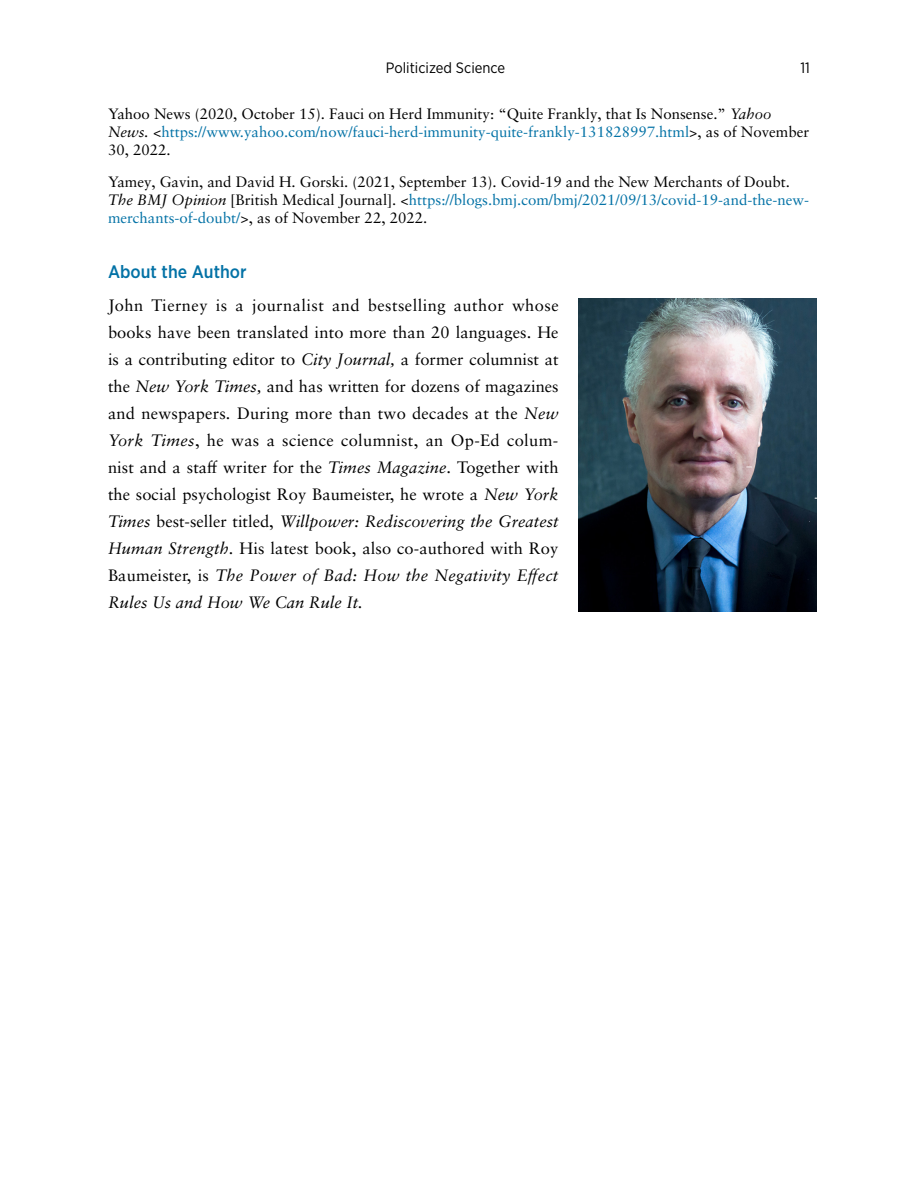
<style>
.page{position:relative;width:918px;height:1188px;background:#fff}
.page>*{position:absolute;margin:0;border:0;box-sizing:border-box;transform-origin:0 0}
.t1{font:500 18px "Gotham Narrow";color:#0372a6}
.t2{font:16.5px/27px "Sabon LT Pro";letter-spacing:.005em;color:#000;text-align:justify}
.t3{font:15px/18px "Sabon LT Pro";color:#000}
.t4{font:15px "Gotham Narrow";color:#000}
.s1{font-style:italic}
.s2{color:#0372a6}
</style>
<div class="page">
<img style="left:579px;top:298px;width:237px;height:313px">
<p class="t4" style="left:386px;top:58px;width:121px">Politicized Science</p>
<p class="t4" style="left:801px;top:58px;width:11px">11</p>
<p class="t3" style="left:108px;top:105px;width:703px">Yahoo News (2020, October 15). Fauci on Herd Immunity: “Quite Frankly, that Is Nonsense.” <span class="s1">Yahoo<br>News.</span> &lt;<span class="s2">https://www.yahoo.com/now/fauci-herd-immunity-quite-frankly-131828997.html</span>&gt;, as of November<br>30, 2022.</p>
<p class="t3" style="left:108px;top:172px;width:703px">Yamey, Gavin, and David H. Gorski. (2021, September 13). Covid-19 and the New Merchants of Doubt.<br><span class="s1">The BMJ Opinion</span> [British Medical Journal]. &lt;<span class="s2">https://blogs.bmj.com/bmj/2021/09/13/covid-19-and-the-new&shy;merchants-of-doubt/</span>&gt;, as of November 22, 2022.</p>
<p class="t1" style="left:108px;top:260px;width:140px">About the Author</p>
<p class="t2" style="left:108px;top:292px;width:452px">John Tierney is a journalist and bestselling author whose books have been translated into more than 20 languages. He is a contributing editor to <span class="s1">City Journal,</span> a former columnist at the <span class="s1">New York Times,</span> and has written for dozens of magazines and newspapers<span class="s1">.</span> During more than two decades at the <span class="s1">New York Times</span>, he was a science columnist, an Op-Ed colum&shy;nist and a staff writer for the <span class="s1">Times Magazine</span>. Together with the social psychologist Roy Baumeister, he wrote a <span class="s1">New York Times</span> best-seller titled, <span class="s1">Willpower: Rediscovering the Greatest Human Strength.</span> His latest book, also co-authored with Roy Baumeister, is <span class="s1">The Power of Bad: How the Negativity Effect Rules Us and How We Can Rule It.</span></p>
</div>
